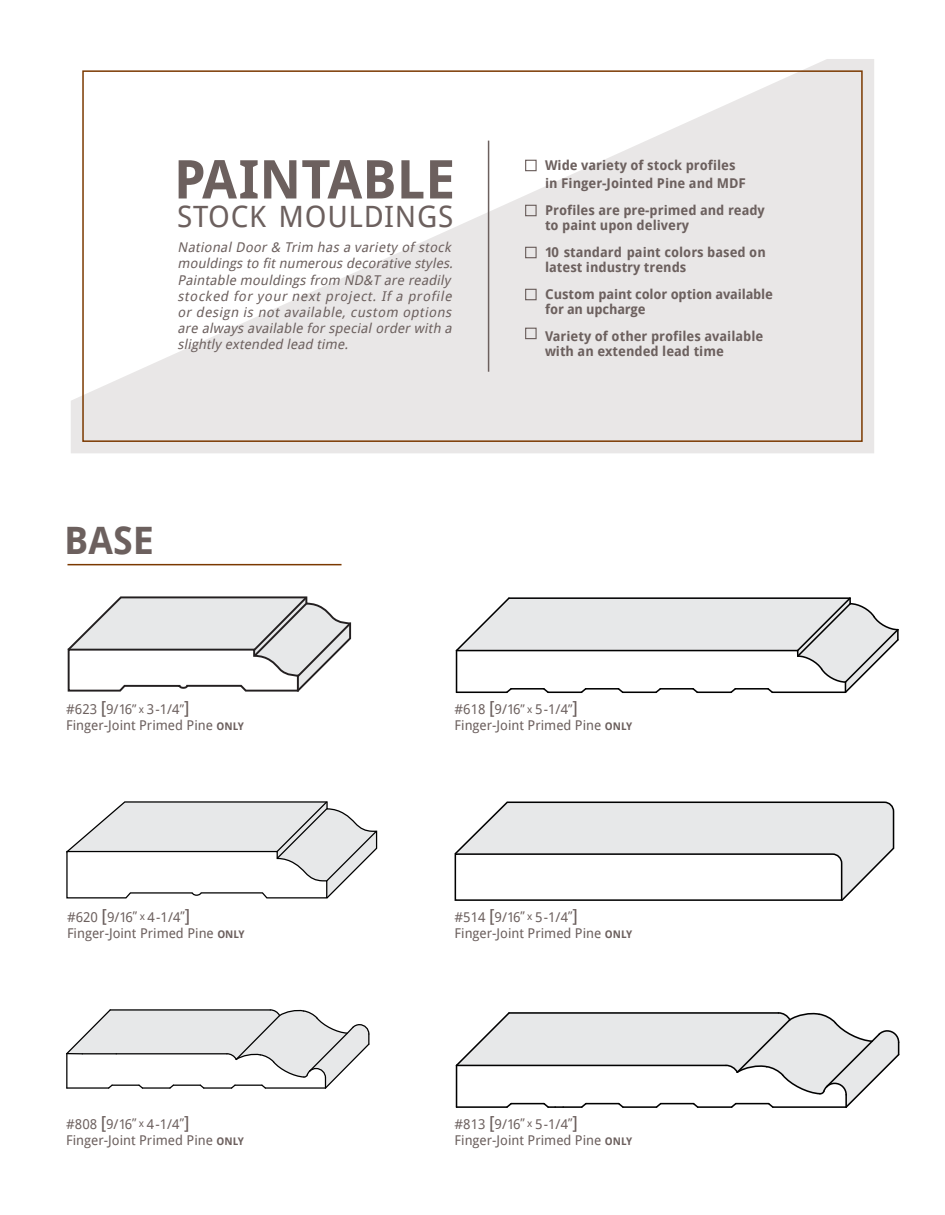
<style>
.page{position:relative;width:945px;height:1215px;background:#fff}
.page>*{position:absolute;margin:0;border:0;box-sizing:border-box;transform-origin:0 0}
.t1{font:700 53.55px "Droid Sans";color:#6c605e}
.t2{font:700 37.8px "Droid Sans";color:#6c605e}
.t3{font:29.4px "Droid Sans";letter-spacing:.025em;color:#6c605e}
.t4{font:13.5px "Droid Sans";color:#6c605e}
.t5{font:italic 13.5px/16.2px "Droid Sans";color:#6c605e}
.t6{font:700 13.5px "Droid Sans";color:#6c605e}
.s1{font-size:18px}
.s2{font-size:12px}
.s3{font-size:10.5px}
.s4{font-weight:700;font-size:10.5px}
</style>
<div class="page">
<svg style="left:71px;top:59px;width:803px;height:394px;fill:#e9e7e7"></svg>
<div style="left:82px;top:70px;width:781px;height:372px;border:2px solid #7b3900"></div>
<hr style="left:488px;top:141px;width:1px;height:231px;background:#6c605e">
<div style="left:525px;top:160px;width:12px;height:11px;border:1px solid #6c605e"></div>
<div style="left:525px;top:247px;width:12px;height:11px;border:1px solid #6c605e"></div>
<div style="left:525px;top:205px;width:12px;height:11px;border:1px solid #6c605e"></div>
<div style="left:525px;top:289px;width:12px;height:11px;border:1px solid #6c605e"></div>
<div style="left:525px;top:328px;width:12px;height:11px;border:1px solid #6c605e"></div>
<svg style="left:68px;top:596px;width:283px;height:96px"></svg>
<svg style="left:456px;top:1012px;width:443px;height:96px"></svg>
<svg style="left:456px;top:597px;width:443px;height:96px"></svg>
<svg style="left:455px;top:802px;width:439px;height:99px"></svg>
<svg style="left:66px;top:801px;width:311px;height:98px"></svg>
<svg style="left:66px;top:1009px;width:303px;height:80px"></svg>
<hr style="left:68px;top:564px;width:274px;height:1px;background:#7b3900">
<p class="t1" style="left:174px;top:141px;width:283px">PAINTABLE</p>
<p class="t3" style="left:177px;top:196px;width:278px">STOCK MOULDINGS</p>
<p class="t5" style="left:178px;top:239px;width:280px">NationalDoor&amp; Trim has a variety ofstock mouldings to fitnumerous decorative styles.<br>Paintable mouldings from ND&amp;T are readily stocked for your next project. If a profile or design is not available, custom options are always available forspecialorderwith a slightly extended lead time.</p>
<p class="t2" style="left:64px;top:513px;width:91px">BASE</p>
<p class="t6" style="left:545px;top:156px;width:192px">Wide variety of stock profiles</p>
<p class="t6" style="left:545px;top:174px;width:203px">in Finger-Jointed Pine and MDF</p>
<p class="t6" style="left:545px;top:201px;width:221px">Profiles are pre-primed and ready</p>
<p class="t6" style="left:545px;top:216px;width:146px">to paint upon delivery</p>
<p class="t6" style="left:545px;top:243px;width:222px">10 standard paint colors based on</p>
<p class="t6" style="left:545px;top:258px;width:143px">latest industry trends</p>
<p class="t6" style="left:545px;top:285px;width:230px">Custom paint color option available</p>
<p class="t6" style="left:545px;top:300px;width:102px">for an upcharge</p>
<p class="t6" style="left:545px;top:327px;width:220px">Variety of other profiles available</p>
<p class="t6" style="left:545px;top:342px;width:180px">with an extended lead time</p>
<p class="t4" style="left:66px;top:700px;width:125px">#623 <span class="s1">[</span>9/16<span class="s2">”</span> <span class="s3">x</span> 3-1/4<span class="s2">”</span><span class="s1">]</span></p>
<p class="t4" style="left:66px;top:716px;width:179px">Finger-Joint Primed Pine <span class="s4">ONLY</span></p>
<p class="t4" style="left:455px;top:700px;width:125px">#618 <span class="s1">[</span>9/16<span class="s2">”</span> <span class="s3">x</span> 5-1/4<span class="s2">”</span><span class="s1">]</span></p>
<p class="t4" style="left:455px;top:716px;width:179px">Finger-Joint Primed Pine <span class="s4">ONLY</span></p>
<p class="t4" style="left:67px;top:908px;width:125px">#620 <span class="s1">[</span>9/16<span class="s2">”</span> <span class="s3">x</span> 4-1/4<span class="s2">”</span><span class="s1">]</span></p>
<p class="t4" style="left:67px;top:924px;width:179px">Finger-Joint Primed Pine <span class="s4">ONLY</span></p>
<p class="t4" style="left:455px;top:908px;width:125px">#514 <span class="s1">[</span>9/16<span class="s2">”</span> <span class="s3">x</span> 5-1/4<span class="s2">”</span><span class="s1">]</span></p>
<p class="t4" style="left:455px;top:924px;width:179px">Finger-Joint Primed Pine <span class="s4">ONLY</span></p>
<p class="t4" style="left:66px;top:1115px;width:125px">#808 <span class="s1">[</span>9/16<span class="s2">”</span> <span class="s3">x</span> 4-1/4<span class="s2">”</span><span class="s1">]</span></p>
<p class="t4" style="left:66px;top:1131px;width:179px">Finger-Joint Primed Pine <span class="s4">ONLY</span></p>
<p class="t4" style="left:455px;top:1115px;width:125px">#813 <span class="s1">[</span>9/16<span class="s2">”</span> <span class="s3">x</span> 5-1/4<span class="s2">”</span><span class="s1">]</span></p>
<p class="t4" style="left:455px;top:1131px;width:179px">Finger-Joint Primed Pine <span class="s4">ONLY</span></p>
</div>
